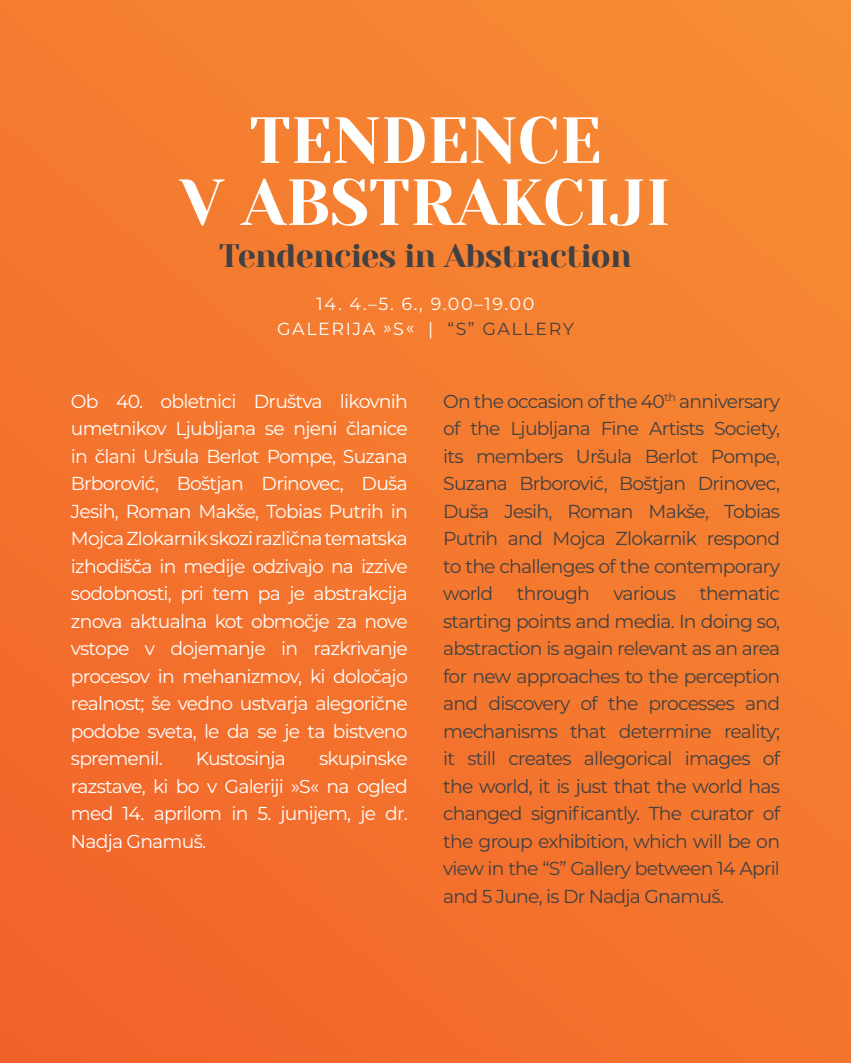
<style>
.page{position:relative;width:851px;height:1063px;background:#fff}
.page>*{position:absolute;margin:0;border:0;box-sizing:border-box;transform-origin:0 0}
.t1{font:65px/62px "Yeseva One";color:#fff;text-align:center}
.t2{font:32.5px "Yeseva One";letter-spacing:-.02em;color:#414042}
.t3{font:18.75px/27.5px "Montserrat";letter-spacing:-.04em;color:#414042;text-align:justify}
.t4{font:18.75px/27.5px "Montserrat";letter-spacing:-.04em;color:#fff;text-align:justify}
.t5{font:17.5px/25px "Montserrat";letter-spacing:.09em;color:#fff;text-align:center}
.s1{color:#414042}
</style>
<div class="page">
<div style="left:0;top:0;width:850px;height:1063px;background:linear-gradient(to right,#f36f2d,#f58231)"></div>
<h1 class="t1" style="left:180px;top:111px;width:492px">TENDENCE<br>V ABSTRAKCIJI</h1>
<h2 class="t2" style="left:219px;top:236px;width:414px">Tendencies in Abstraction</h2>
<p class="t5" style="left:277px;top:291px;width:298px">14. 4.–5. 6., 9.00–19.00<br>GALERIJA »S« | <span class="s1">“S” GALLERY</span></p>
<p class="t4" style="left:71px;top:386px;width:338px">Ob 40. obletnici Društva likovnih umetnikov Ljubljana se njeni članice in člani Uršula Berlot Pompe, Suzana Brborović, Boštjan Drinovec, Duša Jesih, Roman Makše, Tobias Putrih in Mojca Zlokarnik skozi različna tematska izhodišča in medije odzivajo na izzive sodobnosti, pri tem pa je abstrakcija znova aktualna kot območje za nove vstope v dojemanje in razkrivanje procesov in mehanizmov, ki določajo realnost; še vedno ustvarja alegorične podobe sveta, le da se je ta bistveno spremenil.</p>
<p class="t4" style="left:71px;top:744px;width:338px;text-indent:248px">skupinske razstave, ki bo v Galeriji »S« na ogled med 14. aprilom in 5. junijem, je dr.<br>Nadja Gnamuš.</p>
<p class="t4" style="left:196px;top:744px;width:92px">Kustosinja</p>
<p class="t3" style="left:443px;top:387px;width:338px">On the occasion of the 40<sup>th</sup> anniversary of the Ljubljana Fine Artists Society, its members Uršula Berlot Pompe, Suzana Brborović, Boštjan Drinovec, Duša Jesih, Roman Makše, Tobias Putrih and Mojca Zlokarnik respond to the challenges of the contemporary world</p>
<p class="t3" style="left:443px;top:579px;width:338px;text-indent:256px">thematic starting points and media. In doing so, abstraction is again relevant as an area for new approaches to the perception and discovery of the processes and mechanisms that determine reality; it still creates allegorical images of the world, it is just that the world has changed significantly. The curator of the group exhibition, which will be on view in the “S” Gallery between 14 April and 5 June, is Dr Nadja Gnamuš.</p>
<p class="t3" style="left:517px;top:579px;width:75px">through</p>
<p class="t3" style="left:613px;top:579px;width:64px">various</p>
</div>
